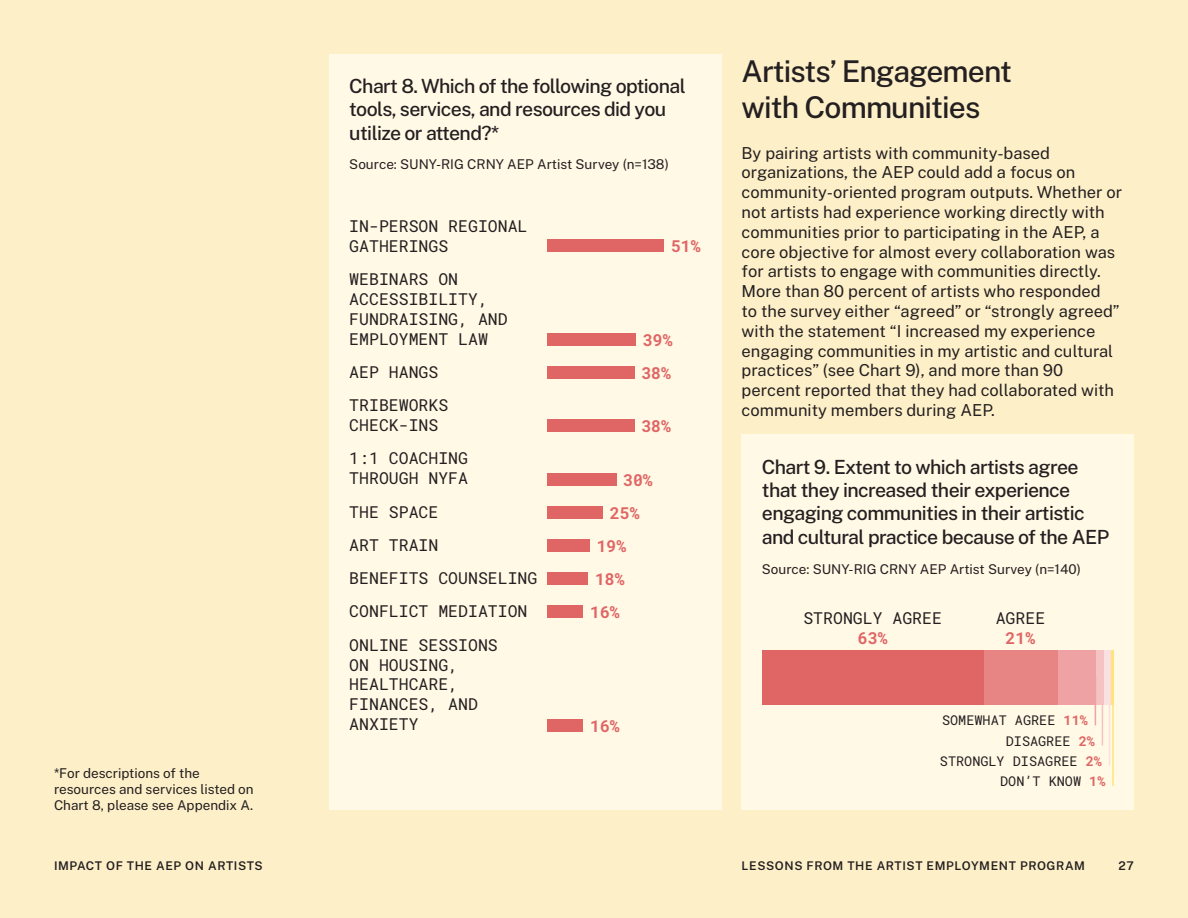
<style>
.page{position:relative;width:1188px;height:918px;background:#fdf0c8}
.page>*{position:absolute;margin:0;border:0;box-sizing:border-box;transform-origin:0 0}
.Heading_3{font:500 30px/36px "Public Sans";letter-spacing:-.03em;color:#241f21}
.Chart_title{font:500 19.5px/23.4px "Public Sans";letter-spacing:-.03em;color:#241f21}
.Body{font:16.5px/19.8px "Public Sans";color:#241f21}
.Chart_label__w__indent{font:16.5px/19.8px "Roboto Mono";color:#241f21}
.Chart_number{font:16.5px "Roboto Mono";color:#e06666}
.Chart_label{font:16.5px/19.8px "Roboto Mono";color:#241f21;text-align:center}
.Detail{font:13.5px/16.2px "Public Sans";color:#241f21}
.Chart_label-2{font:13.5px "Roboto Mono";color:#241f21}
.Page_number{font:600 12px "Public Sans";letter-spacing:.05em;color:#241f21}
.s1{color:#e06666}
</style>
<div class="page">
<div style="left:329px;top:54px;width:392px;height:756px;background:#fff9e5"></div>
<div style="left:742px;top:435px;width:392px;height:375px;background:#fff9e5"></div>
<svg style="left:1110px;top:651px;width:4px;height:54px"></svg>
<div style="left:1103px;top:651px;width:7px;height:54px;background:#f9e1e1"></div>
<div style="left:1096px;top:651px;width:7px;height:54px;background:#f5c3c3"></div>
<div style="left:1057px;top:651px;width:39px;height:54px;background:#eea2a3"></div>
<div style="left:984px;top:651px;width:73px;height:54px;background:#e78484"></div>
<div style="left:762px;top:651px;width:222px;height:54px;background:#e06666"></div>
<hr style="left:1095px;top:677px;width:1px;height:48px;background:#eea2a3">
<hr style="left:1102px;top:697px;width:1px;height:49px;background:#f5c3c3">
<hr style="left:1109px;top:680px;width:1px;height:86px;background:#f9e1e1">
<hr style="left:1112px;top:680px;width:2px;height:106px;background:#ffe479">
<div style="left:547px;top:240px;width:117px;height:12px;background:#e06666"></div>
<div style="left:547px;top:334px;width:89px;height:12px;background:#e06666"></div>
<div style="left:547px;top:367px;width:88px;height:12px;background:#e06666"></div>
<div style="left:547px;top:420px;width:88px;height:12px;background:#e06666"></div>
<div style="left:547px;top:473px;width:69px;height:12px;background:#e06666"></div>
<div style="left:547px;top:506px;width:56px;height:12px;background:#e06666"></div>
<div style="left:547px;top:539px;width:43px;height:12px;background:#e06666"></div>
<div style="left:547px;top:572px;width:41px;height:12px;background:#e06666"></div>
<div style="left:547px;top:605px;width:36px;height:12px;background:#e06666"></div>
<div style="left:547px;top:719px;width:36px;height:13px;background:#e06666"></div>
<p class="Detail" style="left:54px;top:764px;width:201px">*For descriptions of the resources and services listed on<br>Chart 8, please see Appendix A.</p>
<p class="Chart_title" style="left:349px;top:73px;width:338px">Chart 8. Which of the following optional tools, services, and resources did you utilize or attend?*</p>
<p class="Detail" style="left:349px;top:156px;width:321px">Source: SUNY-RIG CRNY AEP Artist Survey (n=138)</p>
<p class="Chart_label__w__indent" style="left:349px;top:216px;width:180px">IN-PERSON REGIONAL<br>GATHERINGS</p>
<p class="Chart_label__w__indent" style="left:349px;top:269px;width:160px">WEBINARS ON<br>ACCESSIBILITY,<br>FUNDRAISING, AND<br>EMPLOYMENT LAW</p>
<p class="Chart_label__w__indent" style="left:349px;top:355px;width:100px;line-height:33.3px">AEP HANGS<br>TRIBEWORKS</p>
<p class="Chart_label__w__indent" style="left:349px;top:408px;width:120px;line-height:33.3px">CHECK-INS<br>1:1 COACHING</p>
<p class="Chart_label__w__indent" style="left:349px;top:468px;width:120px">THROUGH NYFA</p>
<p class="Chart_label__w__indent" style="left:349px;top:501px;width:91px">THE SPACE</p>
<p class="Chart_label__w__indent" style="left:349px;top:535px;width:91px">ART TRAIN</p>
<p class="Chart_label__w__indent" style="left:349px;top:568px;width:190px">BENEFITS COUNSELING</p>
<p class="Chart_label__w__indent" style="left:349px;top:601px;width:180px">CONFLICT MEDIATION</p>
<p class="Chart_label__w__indent" style="left:349px;top:634px;width:150px">ONLINE SESSIONS<br>ON HOUSING,<br>HEALTHCARE,<br>FINANCES, AND<br>ANXIETY</p>
<p class="Chart_number" style="left:671px;top:235px;width:31px">51%</p>
<p class="Chart_number" style="left:643px;top:329px;width:31px">39%</p>
<p class="Chart_number" style="left:641px;top:362px;width:31px">38%</p>
<p class="Chart_number" style="left:641px;top:415px;width:31px">38%</p>
<p class="Chart_number" style="left:623px;top:468px;width:31px">30%</p>
<p class="Chart_number" style="left:610px;top:501px;width:31px">25%</p>
<p class="Chart_number" style="left:597px;top:534px;width:31px">19%</p>
<p class="Chart_number" style="left:595px;top:568px;width:31px">18%</p>
<p class="Chart_number" style="left:590px;top:601px;width:31px">16%</p>
<p class="Chart_number" style="left:590px;top:715px;width:31px">16%</p>
<p class="Heading_3" style="left:742px;top:52px;width:272px">Artists’ Engagement with Communities</p>
<p class="Body" style="left:742px;top:142px;width:382px">By pairing artists with community-based organizations, the AEP could add a focus on community-oriented program outputs. Whether or not artists had experience working directly with communities prior to participating in the AEP, a core objective for almost every collaboration was for artists to engage with communities directly.<br>More than 80 percent of artists who responded<br>to the survey either “agreed” or “strongly agreed” with the statement “I increased my experience engaging communities in my artistic and cultural practices” (see Chart 9), and more than 90 percent reported that they had collaborated with community members during AEP.</p>
<p class="Chart_title" style="left:762px;top:454px;width:349px">Chart 9. Extent to which artists agree that they increased their experience engaging communities in their artistic and cultural practice because of the AEP</p>
<p class="Detail" style="left:762px;top:560px;width:321px">Source: SUNY-RIG CRNY AEP Artist Survey (n=140)</p>
<p class="Chart_label" style="left:803px;top:608px;width:140px">STRONGLY AGREE<br><span class="s1">63%</span></p>
<p class="Chart_label" style="left:996px;top:608px;width:51px">AGREE<br><span class="s1">21%</span></p>
<p class="Chart_label-2" style="left:942px;top:711px;width:147px">SOMEWHAT AGREE <span class="s1">11%</span></p>
<p class="Chart_label-2" style="left:1006px;top:731px;width:91px">DISAGREE <span class="s1">2%</span></p>
<p class="Chart_label-2" style="left:940px;top:752px;width:164px">STRONGLY DISAGREE <span class="s1">2%</span></p>
<p class="Chart_label-2" style="left:1000px;top:772px;width:107px">DON’T KNOW <span class="s1">1%</span></p>
<p class="Page_number" style="left:54px;top:857px;width:210px">IMPACT OF THE AEP ON ARTISTS</p>
<p class="Page_number" style="left:742px;top:857px;width:345px">LESSONS FROM THE ARTIST EMPLOYMENT PROGRAM</p>
<p class="Page_number" style="left:1119px;top:857px;width:17px">27</p>
</div>
